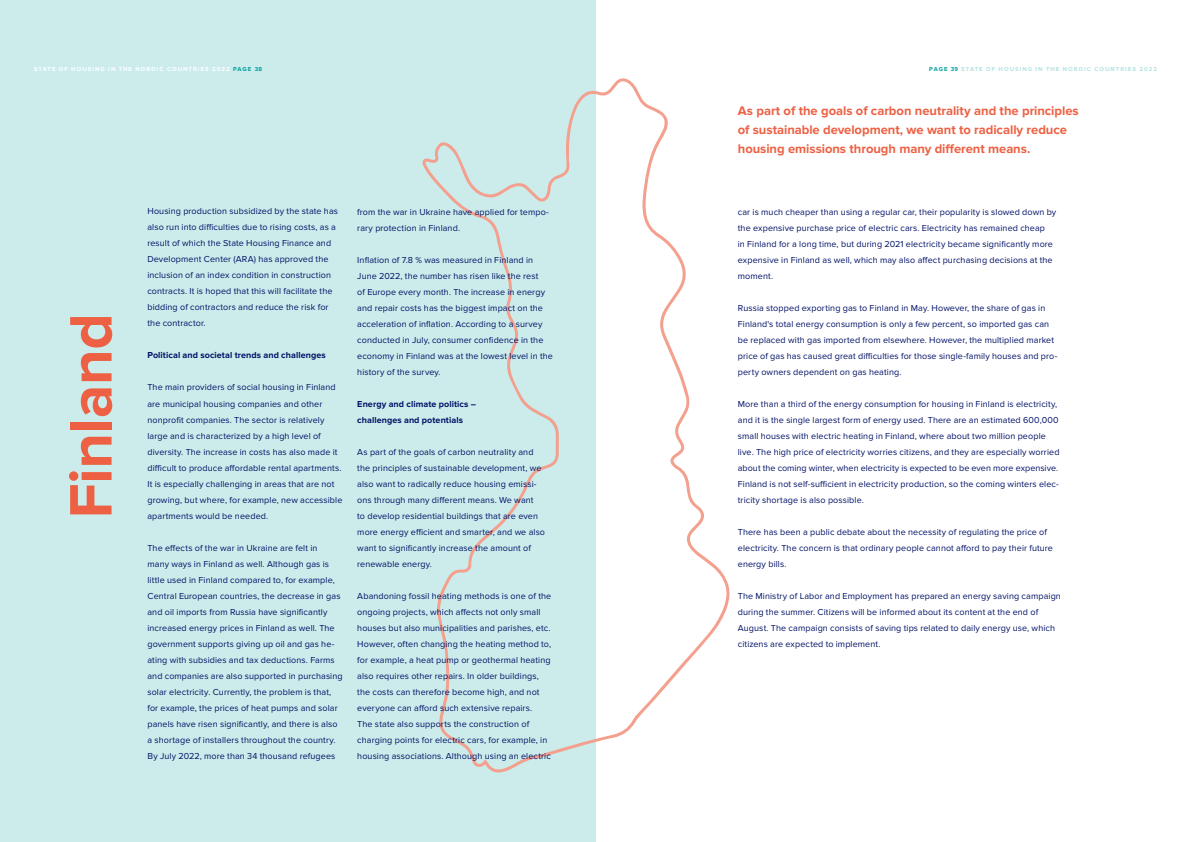
<style>
.page{position:relative;width:1191px;height:842px;background:#fff}
.page>*{position:absolute;margin:0;border:0;box-sizing:border-box;transform-origin:0 0}
.t1{font:700 62px "Proxima Nova";letter-spacing:-.01em;color:#ed6043}
.t2{font:700 13px/19px "Proxima Nova";letter-spacing:-.005em;color:#ed6043}
.t3{font:9px/16px "Proxima Nova";letter-spacing:.01em;color:#016}
.t4{font:700 9px/16px "Proxima Nova";letter-spacing:.01em;color:#016}
.t5{font:700 6px "Proxima Nova";letter-spacing:.175em;color:#fff}
.t6{font:700 6px "Proxima Nova";letter-spacing:.175em;color:#b3e2e1}
.s1{color:#009f9b}
</style>
<div class="page">
<div style="left:0;top:0;width:595px;height:842px;background:#cceceb"></div>
<svg style="left:422px;top:77px;width:308px;height:697px"></svg>
<p class="t5" style="left:34px;top:65px;width:230px">STATE OF HOUSING IN THE NORDIC COUNTRIES 2022 <span class="s1">PAGE 38</span></p>
<p class="t6" style="left:929px;top:65px;width:229px"><span class="s1">PAGE 39</span> STATE OF HOUSING IN THE NORDIC COUNTRIES 2022</p>
<h1 class="t1" style="left:55px;top:518px;width:207px;rotate:-90deg">Finland</h1>
<p class="t3" style="left:147px;top:204px;width:192px">Housing production subsidized by the state has also run into difficulties due to rising costs, as a result of which the State Housing Finance and Development Center (ARA) has approved the inclusion of an index condition in construction contracts. It is hoped that this will facilitate the bidding of contractors and reduce the risk for the contractor.</p>
<p class="t4" style="left:147px;top:348px;width:180px">Political and societal trends and challenges</p>
<p class="t3" style="left:147px;top:380px;width:196px">The main providers of social housing in Finland are municipal housing companies and other nonprofit companies. The sector is relatively large and is characterized by a high level of diversity. The increase in costs has also made it difficult to produce affordable rental apartments.<br>It is especially challenging in areas that are not growing, but where, for example, new accessible apartments would be needed.</p>
<p class="t3" style="left:147px;top:540px;width:197px">The effects of the war in Ukraine are felt in<br>many ways in Finland as well. Although gas is little used in Finland compared to, for example, Central European countries, the decrease in gas and oil imports from Russia have significantly increased energy prices in Finland as well. The government supports giving up oil and gas he&shy;ating with subsidies and tax deductions. Farms and companies are also supported in purchasing solar electricity. Currently, the problem is that, for example, the prices of heat pumps and solar panels have risen significantly, and there is also a shortage of installers throughout the country.<br>By July 2022, more than 34 thousand refugees</p>
<p class="t3" style="left:357px;top:204px;width:193px">from the war in Ukraine have applied for tempo&shy;rary protection in Finland.</p>
<p class="t3" style="left:357px;top:252px;width:197px">Inflation of 7.8 % was measured in Finland in June 2022, the number has risen like the rest<br>of Europe every month. The increase in energy and repair costs has the biggest impact on the acceleration of inflation. According to a survey conducted in July, consumer confidence in the economy in Finland was at the lowest level in the history of the survey.</p>
<p class="t4" style="left:357px;top:396px;width:120px">Energy and climate politics – challenges and potentials</p>
<p class="t3" style="left:357px;top:444px;width:189px">As part of the goals of carbon neutrality and the principles of sustainable development, we also want to radically reduce housing emissi&shy;ons through many different means. We want<br>to develop residential buildings that are even more energy efficient and smarter, and we also want to significantly increase the amount of renewable energy.</p>
<p class="t3" style="left:357px;top:588px;width:195px">Abandoning fossil heating methods is one of the ongoing projects, which affects not only small houses but also municipalities and parishes, etc.<br>However, often changing the heating method to, for example, a heat pump or geothermal heating also requires other repairs. In older buildings, the costs can therefore become high, and not everyone can afford such extensive repairs.<br>The state also supports the construction of charging points for electric cars, for example, in housing associations. Although using an electric</p>
<h2 class="t2" style="left:738px;top:101px;width:342px">As part of the goals of carbon neutrality and the principles of sustainable development, we want to radically reduce housing emissions through many different means.</h2>
<p class="t3" style="left:738px;top:204px;width:320px">car is much cheaper than using a regular car, their popularity is slowed down by the expensive purchase price of electric cars. Electricity has remained cheap<br>in Finland for a long time, but during 2021 electricity became significantly more expensive in Finland as well, which may also affect purchasing decisions at the moment.</p>
<p class="t3" style="left:738px;top:300px;width:321px">Russia stopped exporting gas to Finland in May. However, the share of gas in Finland's total energy consumption is only a few percent, so imported gas can be replaced with gas imported from elsewhere. However, the multiplied market price of gas has caused great difficulties for those single-family houses and pro&shy;perty owners dependent on gas heating.</p>
<p class="t3" style="left:738px;top:396px;width:323px">More than a third of the energy consumption for housing in Finland is electricity, and it is the single largest form of energy used. There are an estimated 600,000 small houses with electric heating in Finland, where about two million people live. The high price of electricity worries citizens, and they are especially worried about the coming winter, when electricity is expected to be even more expensive.<br>Finland is not self-sufficient in electricity production, so the coming winters elec&shy;tricity shortage is also possible.</p>
<p class="t3" style="left:738px;top:524px;width:317px">There has been a public debate about the necessity of regulating the price of electricity. The concern is that ordinary people cannot afford to pay their future energy bills.</p>
<p class="t3" style="left:738px;top:588px;width:324px">The Ministry of Labor and Employment has prepared an energy saving campaign during the summer. Citizens will be informed about its content at the end of August. The campaign consists of saving tips related to daily energy use, which citizens are expected to implement.</p>
</div>
